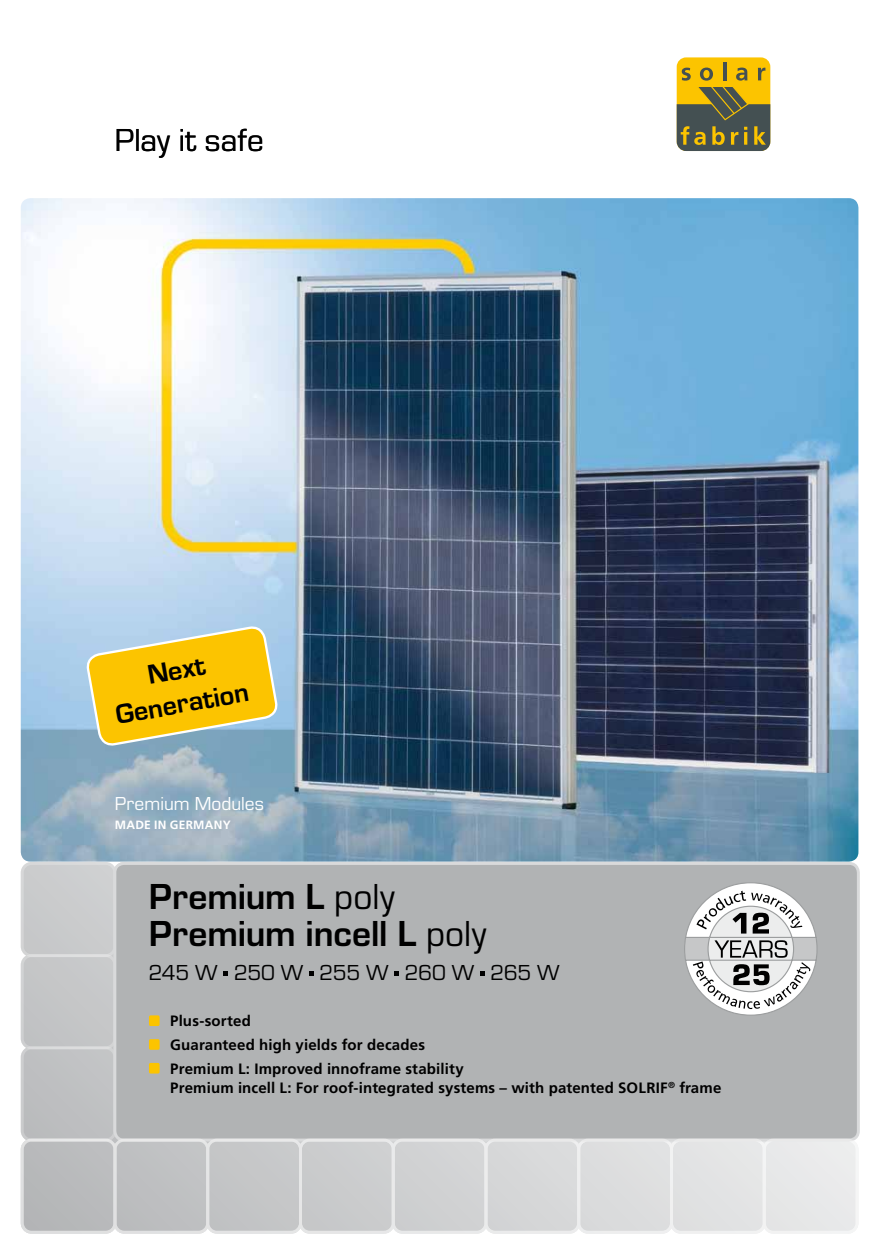
<style>
.page{position:relative;width:881px;height:1255px;background:#fff}
.page>*{position:absolute;margin:0;border:0;box-sizing:border-box;transform-origin:0 0}
.t1{font:700 37.5px/37.5px "Eurostile";letter-spacing:-.005em;color:#000}
.t2{font:33px "Eurostile";letter-spacing:.01em;color:#000}
.t3{font:700 28.05px/33.8px "Eurostile";color:#000;text-align:center}
.t4{font:22.5px "Eurostile";letter-spacing:-.015em;color:#000}
.t5{font:19.5px "Eurostile";color:#fff}
.t6{font:700 15px/23.7px "Frutiger";letter-spacing:.01em;color:#000}
.t7{font:700 12px "Frutiger";letter-spacing:.02em;color:#fff}
.s1{font-weight:400}
</style>
<div class="page">
<svg style="left:21px;top:864px;width:837px;height:369px;background:#cdcecf"></svg>
<div style="left:21px;top:862px;width:95px;height:95px;border:3px solid #fff;border-radius:9px"></div>
<div style="left:21px;top:954px;width:95px;height:95px;border:3px solid #fff;border-radius:9px"></div>
<div style="left:21px;top:1046px;width:95px;height:95px;border:3px solid #fff;border-radius:9px"></div>
<div style="left:115px;top:863px;width:743px;height:276px;background:#b1b3b4;border-radius:9px"></div>
<div style="left:113px;top:862px;width:746px;height:279px;border:3px solid #d9dadb;border-radius:9px"></div>
<div style="left:676px;top:57px;width:94px;height:94px;background:#fcc400;border-radius:9px"></div>
<svg style="left:723px;top:62px;width:3px;height:6px"></svg>
<svg style="left:676px;top:68px;width:94px;height:83px"></svg>
<img style="left:21px;top:198px;width:837px;height:663px">
<svg style="left:86px;top:612px;width:192px;height:148px;background:#d4c362"></svg>
<div style="left:21px;top:1138px;width:95px;height:95px;border:3px solid #fff;border-radius:9px"></div>
<div style="left:113px;top:1138px;width:96px;height:95px;border:3px solid #fff;border-radius:9px"></div>
<div style="left:206px;top:1138px;width:96px;height:95px;border:3px solid #fff;border-radius:9px"></div>
<div style="left:299px;top:1138px;width:95px;height:95px;border:3px solid #fff;border-radius:9px"></div>
<div style="left:391px;top:1138px;width:96px;height:95px;border:3px solid #fff;border-radius:9px"></div>
<div style="left:484px;top:1138px;width:96px;height:95px;border:3px solid #fff;border-radius:9px"></div>
<div style="left:577px;top:1138px;width:95px;height:95px;border:3px solid #fff;border-radius:9px"></div>
<div style="left:669px;top:1138px;width:96px;height:95px;border:3px solid #fff;border-radius:9px"></div>
<div style="left:762px;top:1138px;width:96px;height:95px;border:3px solid #fff;border-radius:9px"></div>
<svg style="left:223px;top:971px;width:5px;height:4px"></svg>
<svg style="left:309px;top:971px;width:5px;height:4px"></svg>
<svg style="left:394px;top:971px;width:5px;height:4px"></svg>
<svg style="left:480px;top:971px;width:4px;height:4px"></svg>
<div style="left:149px;top:1015px;width:10px;height:10px;background:#fcc400;border-radius:2px"></div>
<div style="left:149px;top:1039px;width:10px;height:10px;background:#fcc400;border-radius:2px"></div>
<div style="left:149px;top:1062px;width:10px;height:11px;background:#fcc400;border-radius:2px"></div>
<svg style="left:684px;top:882px;width:133px;height:133px"></svg>
<h2 class="t2" style="left:115px;top:122px;width:150px">Play it safe</h2>
<h3 class="t3" style="left:107px;top:665px;width:136px;rotate:-10deg">Next<br>Generation</h3>
<h3 class="t5" style="left:115px;top:793px;width:151px">Premium Modules</h3>
<p class="t7" style="left:115px;top:817px;width:117px">Made in Germany</p>
<h1 class="t1" style="left:149px;top:878px;width:339px">Premium L <span class="s1">poly<br></span>Premium incell L <span class="s1">poly</span></h1>
<h3 class="t4" style="left:149px;top:960px;width:412px">245 W 250 W 255 W 260 W 265 W</h3>
<p class="t6" style="left:170px;top:1008px;width:295px">Plus-sorted<br>Guaranteed high yields for decades<br>Premium L: Improved innoframe stability</p>
<p class="t6" style="left:170px;top:1075px;width:552px">Premium incell L: For roof-integrated systems – with patented SOLRI F<sup>®</sup> frame</p>
</div>
